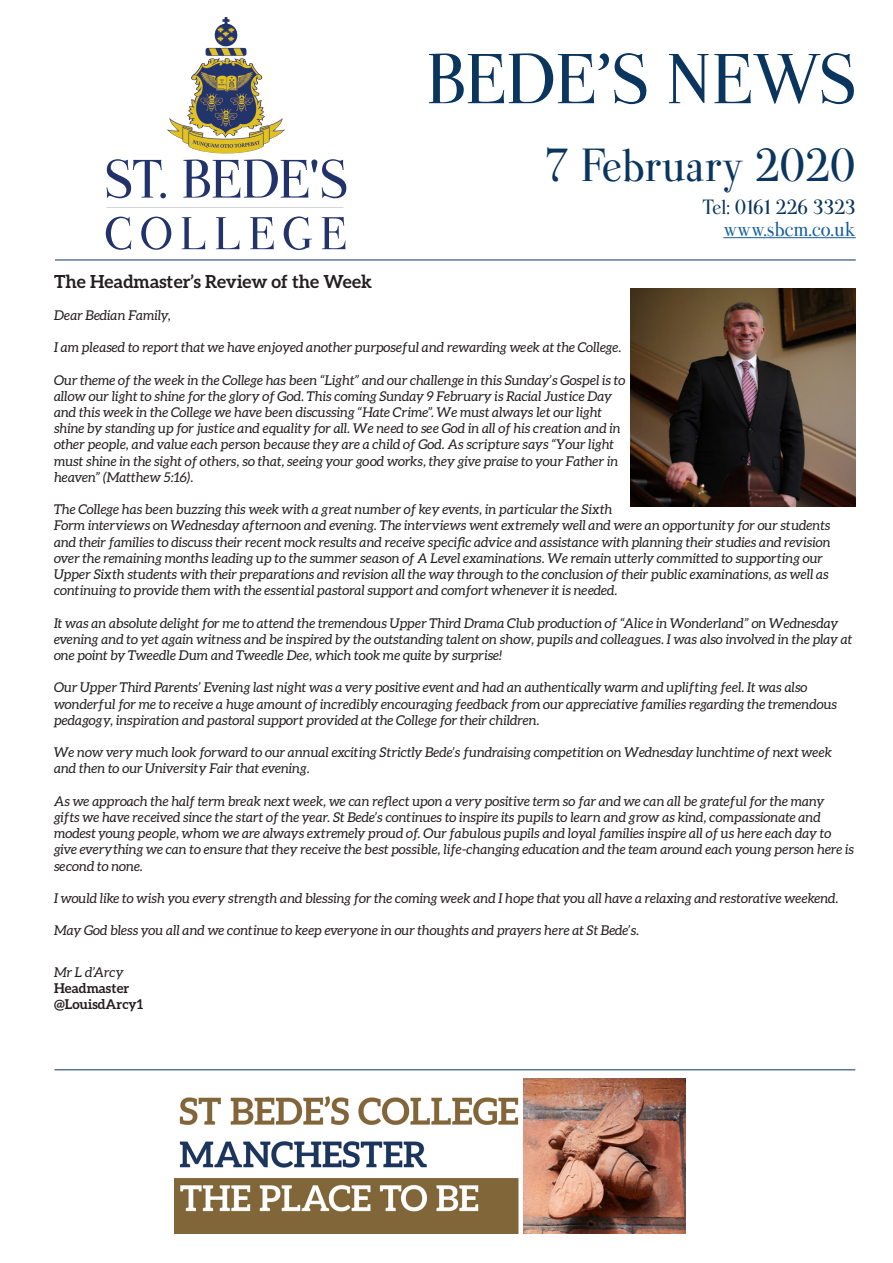
<style>
.page{position:relative;width:893px;height:1263px;background:#fff}
.page>*{position:absolute;margin:0;border:0;box-sizing:border-box;transform-origin:0 0}
.t1{font:61.5px "Valentina";letter-spacing:-.005em;color:#0a355e}
.t2{font:40.5px "Valentina";color:#0a355e}
.t3{font:700 18px "Aleo";color:#231f20}
.t4{font:18px "Valentina";color:#0a355e}
.t5{font:18px "Valentina";color:#175d9e}
.t6{font:italic 13.5px/16.2px "Aleo";color:#231f20}
.t7{font:700 13.5px "Aleo";color:#231f20}
</style>
<div class="page">
<hr style="left:723px;top:237px;width:133px;height:1px;background:#175d9e">
<svg style="left:106px;top:216px;width:240px;height:34px"></svg>
<svg style="left:106px;top:159px;width:240px;height:39px"></svg>
<img style="left:187px;top:17px;width:73px;height:120px">
<hr style="left:55px;top:260px;width:801px;height:1px;background:#0a355e">
<img style="left:174px;top:1096px;width:344px;height:137px">
<img style="left:523px;top:1078px;width:162px;height:155px">
<img style="left:630px;top:289px;width:226px;height:217px">
<hr style="left:54px;top:1069px;width:801px;height:1px;background:#0a355e">
<p class="t1" style="left:426px;top:38px;width:432px">BEDE’S NEWS</p>
<p class="t2" style="left:545px;top:138px;width:312px">7 February 2020</p>
<p class="t4" style="left:703px;top:195px;width:155px">Tel: 0161 226 3323</p>
<p class="t5" style="left:723px;top:217px;width:134px">www.sbcm.co.uk</p>
<p class="t3" style="left:54px;top:271px;width:320px">The Headmaster’s Review of the Week</p>
<p class="t6" style="left:54px;top:307px;width:118px">Dear Bedian Family,</p>
<p class="t6" style="left:54px;top:339px;width:569px">I am pleased to report that we have enjoyed another purposeful and rewarding week at the College.</p>
<p class="t6" style="left:54px;top:371px;width:573px">Our theme of the week in the College has been “Light” and our challenge in this Sunday’s Gospel is to allow our light to shine for the glory of God. This coming Sunday 9 February is Racial Justice Day and this week in the College we have been discussing “Hate Crime”. We must always let our light shine by standing up for justice and equality for all. We need to see God in all of his creation and in other people, and value each person because they are a child of God. As scripture says “Your light must shine in the sight of others, so that, seeing your good works, they give praise to your Father in heaven” (Matthew 5:16).</p>
<p class="t6" style="left:54px;top:501px;width:778px">The College has been buzzing this week with a great number of key events, in particular the Sixth<br>Form interviews on Wednesday afternoon and evening. The interviews went extremely well and were an opportunity for our students and their families to discuss their recent mock results and receive specific advice and assistance with planning their studies and revision over the remaining months leading up to the summer season of A Level examinations. We remain utterly committed to supporting our Upper Sixth students with their preparations and revision all the way through to the conclusion of their public examinations, as well as continuing to provide them with the essential pastoral support and comfort whenever it is needed.</p>
<p class="t6" style="left:54px;top:614px;width:800px">It was an absolute delight for me to attend the tremendous Upper Third Drama Club production of “Alice in Wonderland” on Wednesday evening and to yet again witness and be inspired by the outstanding talent on show, pupils and colleagues. I was also involved in the play at one point by Tweedle Dum and Tweedle Dee, which took me quite by surprise!</p>
<p class="t6" style="left:54px;top:679px;width:784px">Our Upper Third Parents’ Evening last night was a very positive event and had an authentically warm and uplifting feel. It was also wonderful for me to receive a huge amount of incredibly encouraging feedback from our appreciative families regarding the tremendous pedagogy, inspiration and pastoral support provided at the College for their children.</p>
<p class="t6" style="left:54px;top:744px;width:779px">We now very much look forward to our annual exciting Strictly Bede’s fundraising competition on Wednesday lunchtime of next week and then to our University Fair that evening.</p>
<p class="t6" style="left:54px;top:793px;width:802px">As we approach the half term break next week, we can reflect upon a very positive term so far and we can all be grateful for the many<br>gifts we have received since the start of the year. St Bede’s continues to inspire its pupils to learn and grow as kind, compassionate and modest young people, whom we are always extremely proud of. Our fabulous pupils and loyal families inspire all of us here each day to give everything we can to ensure that they receive the best possible, life-changing education and the team around each young person here is second to none.</p>
<p class="t6" style="left:54px;top:890px;width:786px">I would like to wish you every strength and blessing for the coming week and I hope that you all have a relaxing and restorative weekend.</p>
<p class="t6" style="left:54px;top:922px;width:587px">May God bless you all and we continue to keep everyone in our thoughts and prayers here at St Bede’s.</p>
<p class="t6" style="left:54px;top:964px;width:71px">Mr L d’Arcy</p>
<p class="t7" style="left:54px;top:980px;width:77px">Headmaster</p>
<p class="t7" style="left:54px;top:996px;width:91px">@LouisdArcy1</p>
</div>
